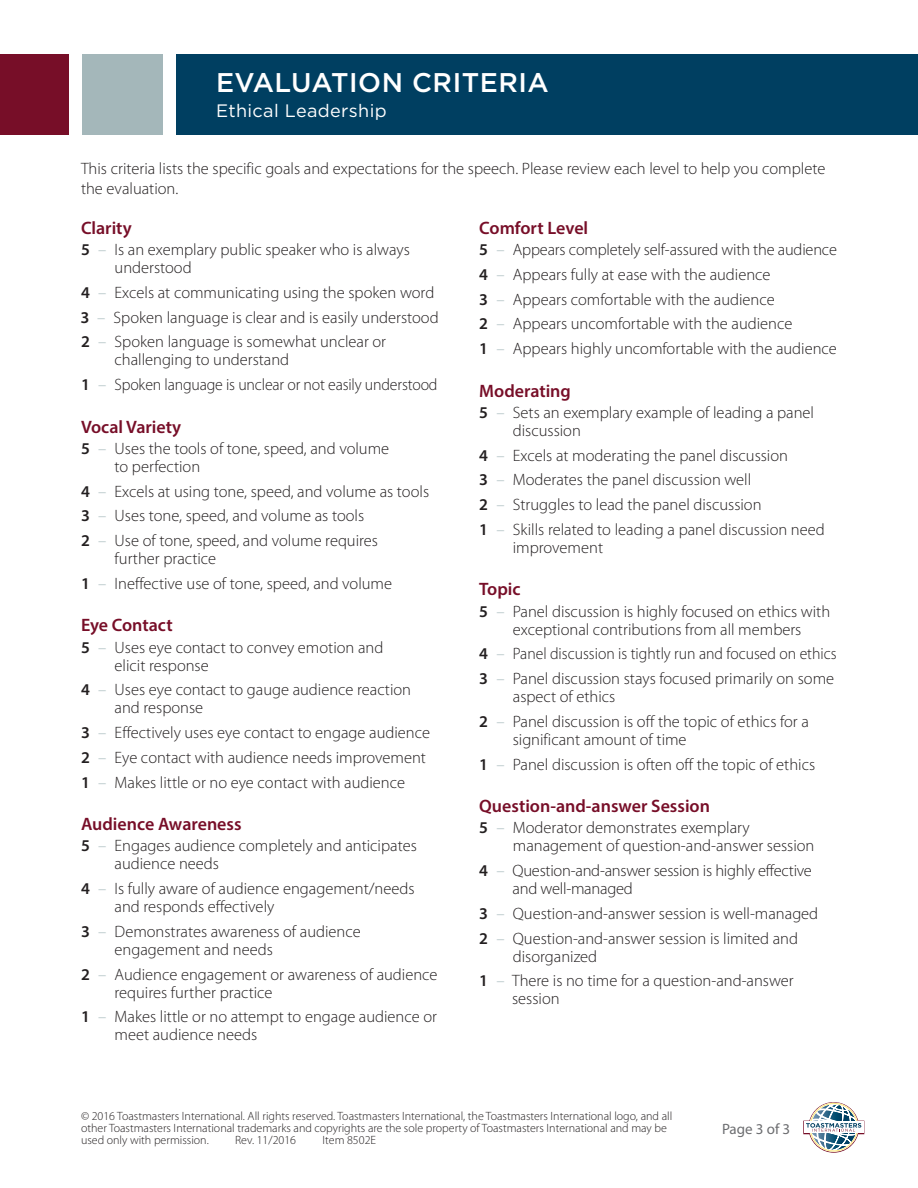
<style>
.page{position:relative;width:918px;height:1188px;background:#fff}
.page>*{position:absolute;margin:0;border:0;box-sizing:border-box;transform-origin:0 0}
.t1{font:500 27px "Gotham";letter-spacing:.02em;color:#fff}
.Criteria_Names{font:600 18px "Myriad Pro";color:#770e28}
.t2{font:18px "Gotham";letter-spacing:.02em;color:#fff}
.Criteria{font:300 16.5px/18px "Myriad Pro";color:#231f20}
.Body{font:300 16.5px/19.5px "Myriad Pro";color:#231f20}
.Criteria-2{font:300 16.5px "Myriad Pro";color:#231f20;scale:.95 1}
.Criteria-3{font:300 16.5px "Myriad Pro";color:#231f20;scale:.96 1}
.t3{font:15px "Myriad Pro";color:#6c6d70}
.t4{font:300 12px/12px "Myriad Pro";color:#231f20}
.s1{font-weight:600}
.s2{color:#a4b7ba}
</style>
<div class="page">
<svg style="left:803px;top:1102px;width:61px;height:51px"></svg>
<div style="left:176px;top:54px;width:742px;height:81px;background:#003f61"></div>
<div style="left:82px;top:54px;width:81px;height:81px;background:#a4b7ba"></div>
<div style="left:0;top:54px;width:68px;height:81px;background:#770e28"></div>
<h1 class="t1" style="left:216px;top:65px;width:334px">EVALUATION CRITERIA</h1>
<p class="t2" style="left:216px;top:99px;width:172px">Ethical Leadership</p>
<p class="Body" style="left:81px;top:159px;width:746px">This criteria lists the specific goals and expectations for the speech. Please review each level to help you complete the evaluation.</p>
<p class="Criteria_Names" style="left:81px;top:217px;width:52px">Clarity</p>
<p class="Criteria" style="left:115px;top:241px;width:297px;text-indent:-34px"><span class="s1">5</span> <span class="s2">–</span> Is an exemplary public speaker who is always understood</p>
<p class="Criteria" style="left:81px;top:284px;width:355px"><span class="s1">4</span> <span class="s2">–</span> Excels at communicating using the spoken word</p>
<p class="Criteria" style="left:81px;top:309px;width:359px"><span class="s1">3</span> <span class="s2">–</span> Spoken language is clear and is easily understood</p>
<p class="Criteria" style="left:115px;top:333px;width:273px;text-indent:-34px"><span class="s1">2</span> <span class="s2">–</span> Spoken language is somewhat unclear or challenging to understand</p>
<p class="Criteria-3" style="left:81px;top:376px;width:373px"><span class="s1">1</span> <span class="s2">–</span> Spoken language is unclear or not easily understood</p>
<p class="Criteria_Names" style="left:81px;top:415px;width:102px">Vocal Variety</p>
<p class="Criteria" style="left:115px;top:440px;width:276px;text-indent:-34px"><span class="s1">5</span> <span class="s2">–</span> Uses the tools of tone, speed, and volume to perfection</p>
<p class="Criteria" style="left:81px;top:482px;width:350px"><span class="s1">4</span> <span class="s2">–</span> Excels at using tone, speed, and volume as tools</p>
<p class="Criteria" style="left:81px;top:507px;width:285px"><span class="s1">3</span> <span class="s2">–</span> Uses tone, speed, and volume as tools</p>
<p class="Criteria" style="left:115px;top:532px;width:265px;text-indent:-34px"><span class="s1">2</span> <span class="s2">–</span> Use of tone, speed, and volume requires further practice</p>
<p class="Criteria" style="left:81px;top:575px;width:313px"><span class="s1">1</span> <span class="s2">–</span> Ineffective use of tone, speed, and volume</p>
<p class="Criteria_Names" style="left:81px;top:614px;width:93px">Eye Contact</p>
<p class="Criteria" style="left:115px;top:638px;width:270px;text-indent:-34px"><span class="s1">5</span> <span class="s2">–</span> Uses eye contact to convey emotion and elicit response</p>
<p class="Criteria" style="left:115px;top:681px;width:298px;text-indent:-34px"><span class="s1">4</span> <span class="s2">–</span> Uses eye contact to gauge audience reaction and response</p>
<p class="Criteria" style="left:81px;top:724px;width:351px"><span class="s1">3</span> <span class="s2">–</span> Effectively uses eye contact to engage audience</p>
<p class="Criteria" style="left:81px;top:749px;width:347px"><span class="s1">2</span> <span class="s2">–</span> Eye contact with audience needs improvement</p>
<p class="Criteria" style="left:81px;top:773px;width:326px"><span class="s1">1</span> <span class="s2">–</span> Makes little or no eye contact with audience</p>
<p class="Criteria_Names" style="left:81px;top:813px;width:162px">Audience Awareness</p>
<p class="Criteria" style="left:115px;top:837px;width:304px;text-indent:-34px"><span class="s1">5</span> <span class="s2">–</span> Engages audience completely and anticipates audience needs</p>
<p class="Criteria" style="left:115px;top:880px;width:302px;text-indent:-34px"><span class="s1">4</span> <span class="s2">–</span> Is fully aware of audience engagement/needs and responds effectively</p>
<p class="Criteria" style="left:115px;top:923px;width:248px;text-indent:-34px"><span class="s1">3</span> <span class="s2">–</span> Demonstrates awareness of audience engagement and needs</p>
<p class="Criteria" style="left:115px;top:965px;width:324px;text-indent:-34px"><span class="s1">2</span> <span class="s2">–</span> Audience engagement or awareness of audience requires further practice</p>
<p class="Criteria" style="left:115px;top:1008px;width:324px;text-indent:-34px"><span class="s1">1</span> <span class="s2">–</span> Makes little or no attempt to engage audience or meet audience needs</p>
<p class="Criteria_Names" style="left:479px;top:217px;width:111px">Comfort Level</p>
<p class="Criteria" style="left:479px;top:241px;width:359px"><span class="s1">5</span> <span class="s2">–</span> Appears completely self-assured with the audience</p>
<p class="Criteria" style="left:479px;top:266px;width:293px"><span class="s1">4</span> <span class="s2">–</span> Appears fully at ease with the audience</p>
<p class="Criteria" style="left:479px;top:291px;width:297px"><span class="s1">3</span> <span class="s2">–</span> Appears comfortable with the audience</p>
<p class="Criteria" style="left:479px;top:315px;width:315px"><span class="s1">2</span> <span class="s2">–</span> Appears uncomfortable with the audience</p>
<p class="Criteria" style="left:479px;top:340px;width:359px"><span class="s1">1</span> <span class="s2">–</span> Appears highly uncomfortable with the audience</p>
<p class="Criteria_Names" style="left:479px;top:379px;width:93px">Moderating</p>
<p class="Criteria" style="left:513px;top:404px;width:303px;text-indent:-34px"><span class="s1">5</span> <span class="s2">–</span> Sets an exemplary example of leading a panel discussion</p>
<p class="Criteria" style="left:479px;top:446px;width:310px"><span class="s1">4</span> <span class="s2">–</span> Excels at moderating the panel discussion</p>
<p class="Criteria" style="left:479px;top:471px;width:274px"><span class="s1">3</span> <span class="s2">–</span> Moderates the panel discussion well</p>
<p class="Criteria" style="left:479px;top:496px;width:284px"><span class="s1">2</span> <span class="s2">–</span> Struggles to lead the panel discussion</p>
<p class="Criteria" style="left:513px;top:521px;width:313px;text-indent:-34px"><span class="s1">1</span> <span class="s2">–</span> Skills related to leading a panel discussion need improvement</p>
<p class="Criteria_Names" style="left:479px;top:578px;width:43px">Topic</p>
<p class="Criteria" style="left:479px;top:602px;width:353px;text-align:center"><span class="s1">5</span> <span class="s2">–</span> Panel discussion is highly focused on ethics with exceptional contributions from all members</p>
<p class="Criteria-2" style="left:479px;top:645px;width:378px"><span class="s1">4</span> <span class="s2">–</span> Panel discussion is tightly run and focused on ethics</p>
<p class="Criteria" style="left:513px;top:670px;width:323px;text-indent:-34px"><span class="s1">3</span> <span class="s2">–</span> Panel discussion stays focused primarily on some aspect of ethics</p>
<p class="Criteria" style="left:513px;top:713px;width:298px;text-indent:-34px"><span class="s1">2</span> <span class="s2">–</span> Panel discussion is off the topic of ethics for a significant amount of time</p>
<p class="Criteria" style="left:479px;top:755px;width:337px"><span class="s1">1</span> <span class="s2">–</span> Panel discussion is often off the topic of ethics</p>
<p class="Criteria_Names" style="left:479px;top:795px;width:232px">Question-and-answer Session</p>
<p class="Criteria" style="left:513px;top:819px;width:303px;text-indent:-34px"><span class="s1">5</span> <span class="s2">–</span> Moderator demonstrates exemplary management of question-and-answer session</p>
<p class="Criteria" style="left:513px;top:862px;width:301px;text-indent:-33px"><span class="s1">4</span> <span class="s2">–</span> Question-and-answer session is highly effective and well-managed</p>
<p class="Criteria" style="left:479px;top:905px;width:341px"><span class="s1">3</span> <span class="s2">–</span> Question-and-answer session is well-managed</p>
<p class="Criteria" style="left:513px;top:929px;width:287px;text-indent:-34px"><span class="s1">2</span> <span class="s2">–</span> Question-and-answer session is limited and disorganized</p>
<p class="Criteria" style="left:512px;top:972px;width:283px;text-indent:-33px"><span class="s1">1</span> <span class="s2">–</span> There is no time for a question-and-answer session</p>
<p class="t4" style="left:81px;top:1110px;width:593px">© 2016 Toastmasters International. All rights reserved. Toastmasters International, the Toastmasters International logo, and all other Toastmasters International trademarks and copyrights are the sole property of Toastmasters International and may be used only with permission.</p>
<p class="t4" style="left:235px;top:1134px;width:63px">Rev. 11/2016</p>
<p class="t4" style="left:322px;top:1134px;width:55px">Item 8502E</p>
<p class="t3" style="left:722px;top:1120px;width:70px">Page 3 of 3</p>
</div>
